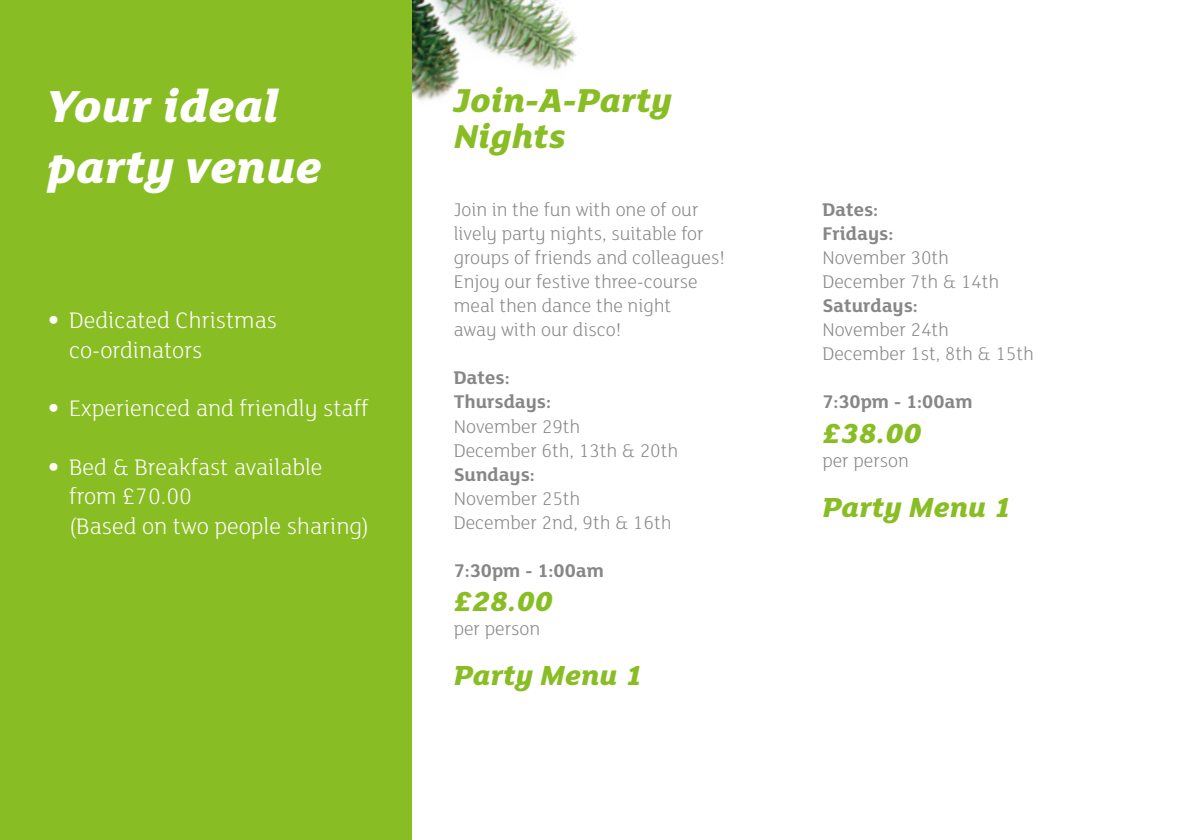
<style>
.page{position:relative;width:1191px;height:840px;background:#fff}
.page>*{position:absolute;margin:0;border:0;box-sizing:border-box;transform-origin:0 0}
.t1{font:italic 800 48.8px/61px "FS Lola";color:#fff}
.t2{font:italic 800 36px/36px "FS Lola";color:#89bd24}
.t3{font:italic 800 30px "FS Lola";color:#89bd24}
.t4{font:300 24.4px/29.2px "FS Lola";color:#fff}
.t5{font:300 20px/24px "FS Lola";color:#878787}
.t6{font:700 20px/24px "FS Lola";color:#878787}
.s1{font-family:"DIN";font-weight:400}
</style>
<div class="page">
<img style="left:411px;top:0;width:166px;height:129px">
<div style="left:0;top:0;width:411px;height:839px;background:#89bd24"></div>
<h1 class="t1" style="left:47px;top:73px;width:276px">Your ideal party venue</h1>
<p class="t4" style="left:69px;top:305px;width:209px;text-indent:-22px"><span class="s1">•</span> Dedicated Christmas co-ordinators</p>
<p class="t4" style="left:47px;top:392px;width:323px"><span class="s1">•</span> Experienced and friendly staff</p>
<p class="t4" style="left:69px;top:451px;width:302px;text-indent:-22px"><span class="s1">•</span> Bed &amp; Breakfast available from £70.00<br>(Based on two people sharing)</p>
<h2 class="t2" style="left:454px;top:80px;width:220px">Join-A-Party<br>Nights</h2>
<p class="t5" style="left:454px;top:197px;width:273px">Join in the fun with one of our lively party nights, suitable for groups of friends and colleagues!<br>Enjoy our festive three-course meal then dance the night<br>away with our disco!</p>
<p class="t6" style="left:454px;top:365px;width:99px">Dates:<br>Thursdays:</p>
<p class="t5" style="left:454px;top:413px;width:226px">November 29th<br>December 6th, 13th &amp; 20th</p>
<p class="t6" style="left:454px;top:461px;width:83px">Sundays:</p>
<p class="t5" style="left:454px;top:485px;width:219px">November 25th<br>December 2nd, 9th &amp; 16th</p>
<p class="t6" style="left:454px;top:557px;width:152px">7:30pm - 1:00am</p>
<h3 class="t3" style="left:454px;top:580px;width:101px">£28.00</h3>
<p class="t5" style="left:454px;top:615px;width:88px">per person</p>
<h3 class="t3" style="left:454px;top:654px;width:190px">Party Menu 1</h3>
<p class="t6" style="left:822px;top:197px;width:72px">Dates:<br>Fridays:</p>
<p class="t5" style="left:822px;top:245px;width:178px">November 30th<br>December 7th &amp; 14th</p>
<p class="t6" style="left:822px;top:293px;width:97px">Saturdays:</p>
<p class="t5" style="left:822px;top:317px;width:213px">November 24th<br>December 1st, 8th &amp; 15th</p>
<p class="t6" style="left:822px;top:389px;width:152px">7:30pm - 1:00am</p>
<h3 class="t3" style="left:822px;top:412px;width:101px">£38.00</h3>
<p class="t5" style="left:822px;top:447px;width:88px">per person</p>
<h3 class="t3" style="left:822px;top:486px;width:190px">Party Menu 1</h3>
</div>
